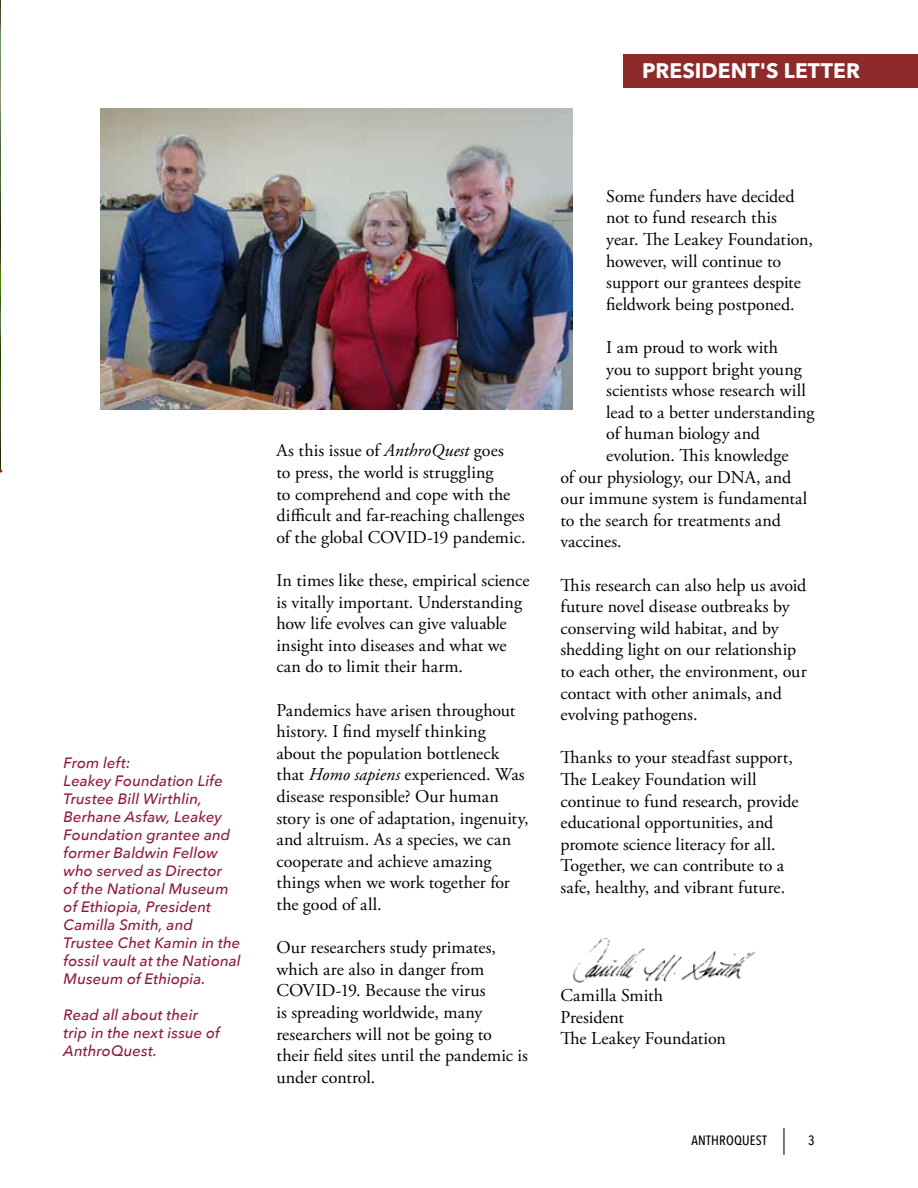
<style>
.page{position:relative;width:918px;height:1188px;background:#fff}
.page>*{position:absolute;margin:0;border:0;box-sizing:border-box;transform-origin:0 0}
.t1{font:700 21px "Avenir Next";letter-spacing:.005em;color:#fff}
.t2{font:18px/21.6px "Adobe Garamond Pro";color:#000}
.t3{font:italic 500 15px/18px "Avenir Next";letter-spacing:.005em;color:#8e1c38}
.t4{font:500 13.5px "Avenir Next Condensed";letter-spacing:.015em;color:#000}
.s1{font-style:italic}
</style>
<div class="page">
<svg style="left:783px;top:1128px;width:1px;height:27px"></svg>
<img style="left:0;top:0;width:1px;height:470px">
<img style="left:100px;top:108px;width:473px;height:302px">
<div style="left:623px;top:54px;width:295px;height:34px;background:#8e2a2a"></div>
<img style="left:573px;top:939px;width:182px;height:44px">
<p class="t1" style="left:642px;top:53px;width:219px">PRESIDENT'S LETTER</p>
<p class="t3" style="left:64px;top:754px;width:179px">From left:<br>Leakey Foundation Life<br>Trustee Bill Wirthlin,<br>Berhane Asfaw, Leakey<br>Foundation grantee and former Baldwin Fellow who served as Director<br>of the National Museum of Ethiopia, President<br>Camilla Smith, and<br>Trustee Chet Kamin in the fossil vault at the National<br>Museum of Ethiopia.</p>
<p class="t3" style="left:64px;top:1006px;width:158px">Read all about their trip in the next issue of<br>AnthroQuest.</p>
<p class="t2" style="left:276px;top:440px;width:251px">As this issue of <span class="s1">AnthroQuest</span> goes<br>to press, the world is struggling<br>to comprehend and cope with the difficult and far-reaching challenges of the global COVID-19 pandemic.</p>
<p class="t2" style="left:276px;top:570px;width:255px">In times like these, empirical science is vitally important. Understanding how life evolves can give valuable insight into diseases and what we can do to limit their harm.</p>
<p class="t2" style="left:276px;top:700px;width:254px">Pandemics have arisen throughout history. I find myself thinking about the population bottleneck that <span class="s1">Homo sapiens</span> experienced. Was disease responsible? Our human story is one of adaptation, ingenuity, and altruism. As a species, we can cooperate and achieve amazing things when we work together for the good of all.</p>
<p class="t2" style="left:276px;top:937px;width:253px">Our researchers study primates, which are also in danger from<br>COVID-19. Because the virus<br>is spreading worldwide, many researchers will not be going to their field sites until the pandemic is under control.</p>
<p class="t2" style="left:606px;top:186px;width:208px">Some funders have decided not to fund research this year. The Leakey Foundation, however, will continue to support our grantees despite fieldwork being postponed.</p>
<p class="t2" style="left:606px;top:337px;width:173px">I am proud to work with</p>
<p class="t2" style="left:606px;top:359px;width:197px">you to support bright young</p>
<p class="t2" style="left:606px;top:380px;width:201px">scientists whose research will</p>
<p class="t2" style="left:606px;top:402px;width:210px">lead to a better understanding</p>
<p class="t2" style="left:606px;top:424px;width:155px">of human biology and</p>
<p class="t2" style="left:606px;top:445px;width:184px">evolution. This knowledge</p>
<p class="t2" style="left:561px;top:467px;width:232px">of our physiology, our DNA, and</p>
<p class="t2" style="left:561px;top:488px;width:248px">our immune system is fundamental</p>
<p class="t2" style="left:561px;top:510px;width:222px">to the search for treatments and</p>
<p class="t2" style="left:561px;top:532px;width:63px">vaccines.</p>
<p class="t2" style="left:561px;top:575px;width:248px">This research can also help us avoid future novel disease outbreaks by conserving wild habitat, and by shedding light on our relationship to each other, the environment, our contact with other animals, and evolving pathogens.</p>
<p class="t2" style="left:561px;top:748px;width:240px">Thanks to your steadfast support, The Leakey Foundation will continue to fund research, provide educational opportunities, and promote science literacy for all.<br>Together, we can contribute to a safe, healthy, and vibrant future.</p>
<p class="t2" style="left:561px;top:985px;width:167px">Camilla Smith<br>President<br>The Leakey Foundation</p>
<p class="t4" style="left:691px;top:1132px;width:77px">ANTHROQUEST</p>
<p class="t4" style="left:808px;top:1132px;width:8px">3</p>
</div>
